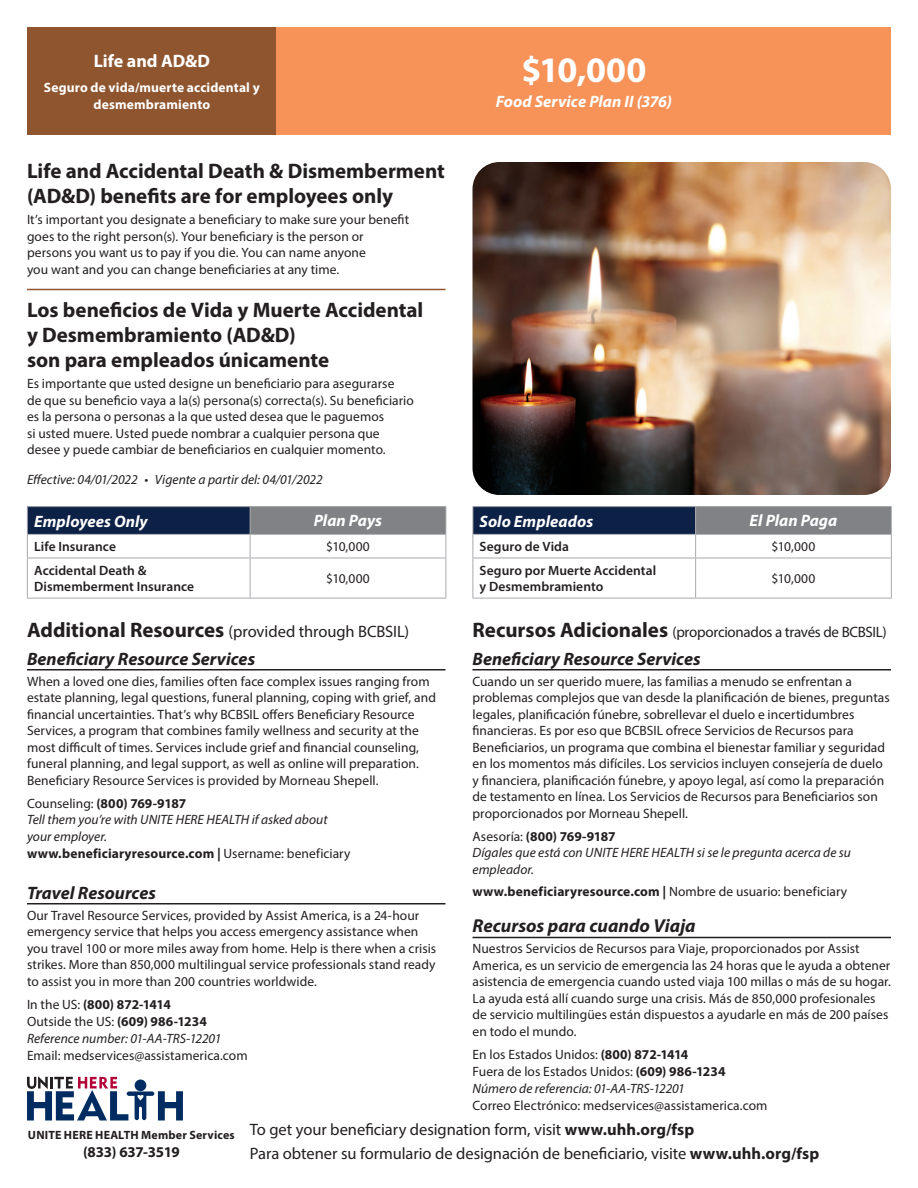
<style>
.page{position:relative;width:918px;height:1188px;background:#fff}
.page>*{position:absolute;margin:0;border:0;box-sizing:border-box;transform-origin:0 0}
.t1{font:700 36px "Myriad Pro";color:#fff}
.t2{font:700 21px/25.2px "Myriad Pro";color:#231f20}
.t3{font:italic 700 18.75px "Myriad Pro";color:#231f20}
.t4{font:italic 700 18px "Myriad Pro";color:#231f20}
.t5{font:700 18px "Myriad Pro";color:#fff}
.t6{font:16.5px "Myriad Pro";letter-spacing:-.005em;color:#231f20}
.Table__Green_Fill__S{font:italic 700 16.5px "Myriad Pro";letter-spacing:.005em;color:#fff}
.Table__Green_Fill{font:italic 700 16.5px "Myriad Pro";letter-spacing:.005em;color:#fff}
.Table__Gray_Fill__Sp{font:italic 700 16.5px "Myriad Pro";color:#fff}
.Table__Gray_Fill{font:italic 700 16.5px "Myriad Pro";color:#fff}
.t7{font:15px "Myriad Pro";letter-spacing:-.02em;color:#231f20}
.t8{font:700 15px "Myriad Pro";letter-spacing:-.02em;color:#231f20}
.Body{font:13.5px/16.5px "Myriad Pro";letter-spacing:.005em;color:#231f20}
.t9{font:italic 13.5px/16.5px "Myriad Pro";color:#231f20}
.t10{font:700 13.5px "Myriad Pro";letter-spacing:.01em;color:#231f20}
.Body-2{font:600 13.5px/16.5px "Myriad Pro";letter-spacing:.005em;color:#231f20}
.t11{font:700 13.5px/16.5px "Myriad Pro";letter-spacing:.01em;color:#fff;text-align:center}
.t12{font:700 12px "Myriad Pro";letter-spacing:.015em;color:#231f20}
.s1{font-weight:700;font-size:21px}
.s2{font-style:normal}
.s3{font-weight:700;font-style:normal}
.s4{font-weight:400}
.s5{font-weight:700}
</style>
<div class="page">
<hr style="left:472px;top:669px;width:419px;height:1px;background:#231f20">
<hr style="left:472px;top:937px;width:419px;height:1px;background:#231f20">
<div style="left:27px;top:27px;width:250px;height:108px;background:#8f552f"></div>
<div style="left:277px;top:27px;width:614px;height:108px;background:#f79359"></div>
<img style="left:472px;top:162px;width:419px;height:333px">
<hr style="left:27px;top:289px;width:419px;height:1px;background:#8f552f">
<div style="left:27px;top:507px;width:223px;height:27px;background:#0c2145"></div>
<div style="left:250px;top:507px;width:196px;height:27px;background:#808285"></div>
<hr style="left:27px;top:534px;width:223px;height:1px;background:#a8a9ad">
<svg style="left:27px;top:507px;width:1px;height:51px"></svg>
<hr style="left:250px;top:534px;width:196px;height:1px;background:#a8a9ad">
<svg style="left:250px;top:507px;width:1px;height:51px"></svg>
<svg style="left:446px;top:507px;width:1px;height:51px"></svg>
<hr style="left:27px;top:558px;width:223px;height:1px;background:#a8a9ad">
<hr style="left:27px;top:558px;width:1px;height:40px;background:#a8a9ad">
<hr style="left:250px;top:558px;width:196px;height:1px;background:#a8a9ad">
<hr style="left:250px;top:558px;width:1px;height:40px;background:#a8a9ad">
<hr style="left:446px;top:558px;width:1px;height:40px;background:#a8a9ad">
<hr style="left:27px;top:598px;width:223px;height:1px;background:#a8a9ad">
<hr style="left:250px;top:598px;width:196px;height:1px;background:#a8a9ad">
<hr style="left:27px;top:506px;width:223px;height:1px;background:#a8a9ad">
<hr style="left:250px;top:506px;width:196px;height:1px;background:#a8a9ad">
<div style="left:473px;top:507px;width:223px;height:27px;background:#0c2145"></div>
<div style="left:696px;top:507px;width:195px;height:27px;background:#808285"></div>
<hr style="left:472px;top:534px;width:224px;height:1px;background:#a8a9ad">
<svg style="left:472px;top:507px;width:1px;height:51px"></svg>
<hr style="left:696px;top:534px;width:196px;height:1px;background:#a8a9ad">
<svg style="left:695px;top:507px;width:1px;height:51px"></svg>
<svg style="left:891px;top:507px;width:1px;height:51px"></svg>
<hr style="left:472px;top:558px;width:224px;height:1px;background:#a8a9ad">
<hr style="left:472px;top:558px;width:1px;height:40px;background:#a8a9ad">
<hr style="left:696px;top:558px;width:196px;height:1px;background:#a8a9ad">
<hr style="left:695px;top:558px;width:1px;height:40px;background:#a8a9ad">
<hr style="left:891px;top:558px;width:1px;height:40px;background:#a8a9ad">
<hr style="left:472px;top:598px;width:224px;height:1px;background:#a8a9ad">
<hr style="left:696px;top:598px;width:196px;height:1px;background:#a8a9ad">
<hr style="left:472px;top:506px;width:224px;height:1px;background:#a8a9ad">
<hr style="left:696px;top:506px;width:196px;height:1px;background:#a8a9ad">
<hr style="left:27px;top:669px;width:419px;height:1px;background:#231f20">
<hr style="left:27px;top:903px;width:419px;height:1px;background:#231f20">
<svg style="left:27px;top:1076px;width:156px;height:44px"></svg>
<p class="t5" style="left:94px;top:49px;width:118px">Life and AD&amp;D</p>
<p class="t11" style="left:44px;top:79px;width:217px">Seguro de vida/muerte accidental y desmembramiento</p>
<p class="t2" style="left:27px;top:157px;width:419px">Life and Accidental Death &amp; Dismemberment (AD&amp;D) benefits are for employees only</p>
<p class="Body" style="left:27px;top:211px;width:384px">It’s important you designate a beneficiary to make sure your benefit goes to the right person(s). Your beneficiary is the person or persons you want us to pay if you die. You can name anyone<br>you want and you can change beneficiaries at any time.</p>
<p class="t2" style="left:27px;top:297px;width:398px">Los beneficios de Vida y Muerte Accidental y Desmembramiento (AD&amp;D)<br>son para empleados únicamente</p>
<p class="Body" style="left:27px;top:375px;width:388px">Es importante que usted designe un beneficiario para asegurarse<br>de que su beneficio vaya a la(s) persona(s) correcta(s). Su beneficiario es la persona o personas a la que usted desea que le paguemos<br>si usted muere. Usted puede nombrar a cualquier persona que desee y puede cambiar de beneficiarios en cualquier momento.</p>
<p class="t9" style="left:27px;top:471px;width:297px">Effective: 04/01/2022 • Vigente a partir del: 04/01/2022</p>
<p class="Table__Green_Fill" style="left:34px;top:510px;width:115px">Employees Only</p>
<p class="Table__Gray_Fill" style="left:314px;top:510px;width:70px">Plan Pays</p>
<p class="Body-2" style="left:34px;top:538px;width:83px">Life Insurance</p>
<p class="Body" style="left:326px;top:538px;width:45px">$10,000</p>
<p class="Body-2" style="left:34px;top:562px;width:162px">Accidental Death &amp;<br>Dismemberment Insurance</p>
<p class="Body" style="left:326px;top:570px;width:45px">$10,000</p>
<p class="t6" style="left:27px;top:621px;width:384px"><span class="s1">Additional Resources</span> (provided through BCBSIL)</p>
<p class="t4" style="left:27px;top:647px;width:230px">Beneficiary Resource Services</p>
<p class="Body" style="left:27px;top:673px;width:410px">When a loved one dies, families often face complex issues ranging from estate planning, legal questions, funeral planning, coping with grief, and financial uncertainties. That’s why BCBSIL offers Beneficiary Resource Services, a program that combines family wellness and security at the most difficult of times. Services include grief and financial counseling, funeral planning, and legal support, as well as online will preparation.<br>Beneficiary Resource Services is provided by Morneau Shepell.</p>
<p class="t9" style="left:27px;top:795px;width:302px"><span class="s2">Counseling:</span> <span class="s3">(800) 769-9187<br></span>Tell them you’re with UNITE HERE HEALTH if asked about your employer.</p>
<p class="t10" style="left:27px;top:845px;width:325px">www.beneficiaryresource.com | <span class="s4">Username: beneficiary</span></p>
<p class="t4" style="left:27px;top:881px;width:131px">Travel Resources</p>
<p class="Body" style="left:27px;top:907px;width:411px">Our Travel Resource Services, provided by Assist America, is a 24-hour emergency service that helps you access emergency assistance when you travel 100 or more miles away from home. Help is there when a crisis strikes. More than 850,000 multilingual service professionals stand ready to assist you in more than 200 countries worldwide.</p>
<p class="t10" style="left:27px;top:995px;width:145px"><span class="s4">In the US:</span> (800) 872-1414</p>
<p class="t9" style="left:27px;top:1013px;width:196px"><span class="s2">Outside the US:</span> <span class="s3">(609) 986-1234<br></span>Reference number: 01-AA-TRS-12201</p>
<p class="Body" style="left:27px;top:1047px;width:222px">Email: medservices@assistamerica.com</p>
<p class="t1" style="left:521px;top:46px;width:127px">$10,000</p>
<p class="Table__Green_Fill__S" style="left:496px;top:91px;width:178px">Food Service Plan II (376)</p>
<p class="Table__Green_Fill__S" style="left:480px;top:510px;width:115px">Solo Empleados</p>
<p class="Table__Gray_Fill__Sp" style="left:750px;top:510px;width:89px">El Plan Paga</p>
<p class="Body-2" style="left:480px;top:538px;width:91px">Seguro de Vida</p>
<p class="Body" style="left:772px;top:538px;width:45px">$10,000</p>
<p class="Body-2" style="left:480px;top:562px;width:178px">Seguro por Muerte Accidental y Desmembramiento</p>
<p class="Body" style="left:772px;top:570px;width:45px">$10,000</p>
<p class="t7" style="left:472px;top:622px;width:416px"><span class="s1">Recursos Adicionales</span> (proporcionados a través de BCBSIL)</p>
<p class="t4" style="left:472px;top:647px;width:230px">Beneficiary Resource Services</p>
<p class="Body" style="left:472px;top:673px;width:419px">Cuando un ser querido muere, las familias a menudo se enfrentan a problemas complejos que van desde la planificación de bienes, preguntas legales, planificación fúnebre, sobrellevar el duelo e incertidumbres financieras. Es por eso que BCBSIL ofrece Servicios de Recursos para Beneficiarios, un programa que combina el bienestar familiar y seguridad en los momentos más difíciles. Los servicios incluyen consejería de duelo y financiera, planificación fúnebre, y apoyo legal, así como la preparación de testamento en línea. Los Servicios de Recursos para Beneficiarios son proporcionados por Morneau Shepell.</p>
<p class="t9" style="left:472px;top:828px;width:380px"><span class="s2">Asesoría:</span> <span class="s3">(800) 769-9187<br></span>Dígales que está con UNITE HERE HEALTH si se le pregunta acerca de su empleador.</p>
<p class="t10" style="left:472px;top:882px;width:376px">www.beneficiaryresource.com | <span class="s4">Nombre de usuario: beneficiary</span></p>
<p class="t3" style="left:472px;top:914px;width:225px">Recursos para cuando Viaja</p>
<p class="Body" style="left:472px;top:940px;width:420px">Nuestros Servicios de Recursos para Viaje, proporcionados por Assist America, es un servicio de emergencia las 24 horas que le ayuda a obtener asistencia de emergencia cuando usted viaja 100 millas o más de su hogar.<br>La ayuda está allí cuando surge una crisis. Más de 850,000 profesionales de servicio multilingües están dispuestos a ayudarle en más de 200 países en todo el mundo.</p>
<p class="Body" style="left:472px;top:1046px;width:217px">En los Estados Unidos: <span class="s5">(800) 872-1414</span></p>
<p class="t9" style="left:472px;top:1063px;width:255px"><span class="s2">Fuera de los Estados Unidos:</span> <span class="s3">(609) 986-1234<br></span>Número de referencia: 01-AA-TRS-12201</p>
<p class="Body" style="left:472px;top:1097px;width:296px">Correo Electrónico: medservices@assistamerica.com</p>
<p class="t12" style="left:28px;top:1127px;width:208px">UNITE HERE HEALTH Member Services</p>
<p class="t8" style="left:83px;top:1142px;width:98px">(833) 637-3519</p>
<p class="t6" style="left:250px;top:1120px;width:446px">To get your beneficiary designation form, visit <span class="s5">www.uhh.org/fsp</span></p>
<p class="t6" style="left:250px;top:1143px;width:571px">Para obtener su formulario de designación de beneficiario, visite <span class="s5">www.uhh.org/fsp</span></p>
</div>
